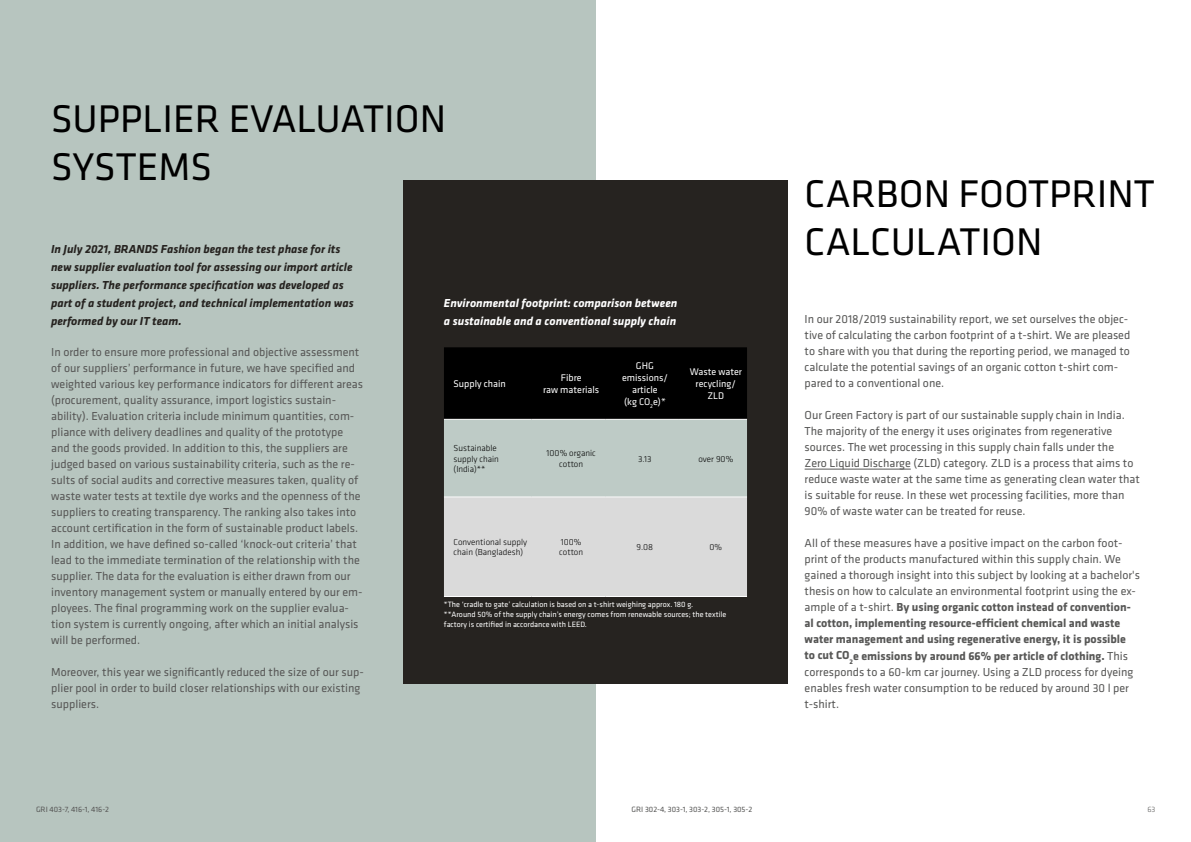
<style>
.page{position:relative;width:1191px;height:842px;background:#fff}
.page>*{position:absolute;margin:0;border:0;box-sizing:border-box;transform-origin:0 0}
.t1{font:40px/48px "Klavika";color:#000}
.t2{font:12px/16px "Klavika";color:#575756}
.t3{font:italic 700 12px/18px "Klavika";color:#262320}
.t4{font:italic 700 12px/18px "Klavika";color:#fff}
.t5{font:10px/12px "Klavika";color:#fff;text-align:center}
.t6{font:300 9px/10.8px "Klavika";color:#000}
.t7{font:8px/10px "Klavika";color:#fff}
.t8{font:8px "Klavika";color:#575756}
.t9{font:300 8px "Klavika";color:#575756}
.s1{font-weight:700}
</style>
<div class="page">
<div style="left:0;top:0;width:595px;height:842px;background:#b7c5bf"></div>
<div style="left:403px;top:180px;width:385px;height:503px;background:#262320"></div>
<hr style="left:804px;top:469px;width:106px;height:1px;background:#575756">
<svg style="left:444px;top:347px;width:303px;height:249px;background:#929694"></svg>
<hr style="left:444px;top:419px;width:87px;height:1px;background:#fff">
<hr style="left:531px;top:419px;width:74px;height:1px;background:#fff">
<hr style="left:605px;top:419px;width:74px;height:1px;background:#fff">
<hr style="left:679px;top:419px;width:68px;height:1px;background:#fff">
<hr style="left:444px;top:496px;width:87px;height:1px;background:#fff">
<hr style="left:531px;top:496px;width:74px;height:1px;background:#fff">
<hr style="left:605px;top:496px;width:74px;height:1px;background:#fff">
<hr style="left:679px;top:496px;width:68px;height:1px;background:#fff">
<hr style="left:444px;top:596px;width:87px;height:1px;background:#fff">
<hr style="left:531px;top:596px;width:74px;height:1px;background:#fff">
<hr style="left:605px;top:596px;width:74px;height:1px;background:#fff">
<hr style="left:679px;top:596px;width:68px;height:1px;background:#fff">
<h1 class="t1" style="left:51px;top:96px;width:396px">SUPPLIER EVALUATION<br>SYSTEMS</h1>
<p class="t3" style="left:51px;top:240px;width:304px">In July 2021, BRANDS Fashion began the test phase for its new supplier evaluation tool for assessing our import article suppliers. The performance specification was developed as part of a student project, and technical implementation was performed by our IT team.</p>
<p class="t2" style="left:51px;top:344px;width:313px">In order to ensure more professional and objective assessment of our suppliers’ performance in future, we have specified and weighted various key performance indicators for different areas (procurement, quality assurance, import logistics sustain&shy;ability). Evaluation criteria include minimum quantities, com&shy;pliance with delivery deadlines and quality of the prototype and the goods provided. In addition to this, the suppliers are judged based on various sustainability criteria, such as the re&shy;sults of social audits and corrective measures taken, quality of waste water tests at textile dye works and the openness of the suppliers to creating transparency. The ranking also takes into account certification in the form of sustainable product labels.<br>In addition, we have defined so-called ‘knock-out criteria’ that lead to the immediate termination of the relationship with the supplier. The data for the evaluation is either drawn from our inventory management system or manually entered by our em&shy;ployees. The final programming work on the supplier evalua&shy;tion system is currently ongoing, after which an initial analysis will be performed.</p>
<p class="t2" style="left:51px;top:664px;width:314px">Moreover, this year we significantly reduced the size of our sup&shy;plier pool in order to build closer relationships with our existing suppliers.</p>
<p class="t4" style="left:444px;top:294px;width:235px">Environmental footprint: comparison between a sustainable and a conventional supply chain</p>
<p class="t5" style="left:453px;top:378px;width:54px">Supply chain</p>
<p class="t5" style="left:543px;top:372px;width:58px">Fibre<br>raw materials</p>
<p class="t5" style="left:622px;top:360px;width:47px">GHG emissions/ article<br>(kg CO<sub>2</sub>e)*</p>
<p class="t5" style="left:689px;top:366px;width:54px">Waste water recycling/<br>ZLD</p>
<p class="t6" style="left:453px;top:442px;width:47px">Sustainable supply chain (India)**</p>
<p class="t6" style="left:546px;top:448px;width:51px;text-align:center">100% organic cotton</p>
<p class="t6" style="left:638px;top:453px;width:15px">3.13</p>
<p class="t6" style="left:698px;top:453px;width:36px">over 90%</p>
<p class="t6" style="left:453px;top:536px;width:75px">Conventional supply chain (Bangladesh)</p>
<p class="t6" style="left:559px;top:536px;width:25px">100% cotton</p>
<p class="t6" style="left:636px;top:542px;width:18px">9.08</p>
<p class="t6" style="left:709px;top:542px;width:14px">0%</p>
<p class="t7" style="left:444px;top:600px;width:284px">*The ‘cradle to gate’ calculation is based on a t-shirt weighing approx. 180 g. **Around 50% of the supply chain’s energy comes from renewable sources; the textile factory is certified in accordance with LEED.</p>
<h1 class="t1" style="left:804px;top:171px;width:352px">CARBON FOOTPRINT<br>CALCULATION</h1>
<p class="t2" style="left:804px;top:312px;width:327px">In our 2018/2019 sustainability report, we set ourselves the objec&shy;tive of calculating the carbon footprint of a t-shirt. We are pleased to share with you that during the reporting period, we managed to calculate the potential savings of an organic cotton t-shirt com&shy;pared to a conventional one.</p>
<p class="t2" style="left:804px;top:408px;width:337px">Our Green Factory is part of our sustainable supply chain in India.<br>The majority of the energy it uses originates from regenerative sources. The wet processing in this supply chain falls under the<br>Zero Liquid Discharge (ZLD) category. ZLD is a process that aims to reduce waste water at the same time as generating clean water that is suitable for reuse. In these wet processing facilities, more than 90% of waste water can be treated for reuse.</p>
<p class="t2" style="left:804px;top:536px;width:337px">All of these measures have a positive impact on the carbon foot&shy;print of the products manufactured within this supply chain. We gained a thorough insight into this subject by looking at a bachelor's thesis on how to calculate an environmental footprint using the ex&shy;ample of a t-shirt. <span class="s1">By using organic cotton instead of convention&shy;al cotton, implementing resource-efficient chemical and waste water management and using regenerative energy, it is possible<br>to cut CO</span><sub>2</sub><span class="s1">e emissions by around 66% per article of clothing.</span> This corresponds to a 60-km car journey. Using a ZLD process for dyeing enables fresh water consumption to be reduced by around 30 l per t-shirt.</p>
<p class="t8" style="left:36px;top:805px;width:74px">GRI 403-7, 416-1, 416-2</p>
<p class="t8" style="left:631px;top:805px;width:122px">GRI 302-4, 303-1, 303-2, 305-1, 305-2</p>
<p class="t9" style="left:36px;top:805px;width:9px">62</p>
<p class="t9" style="left:1147px;top:805px;width:10px">63</p>
</div>
